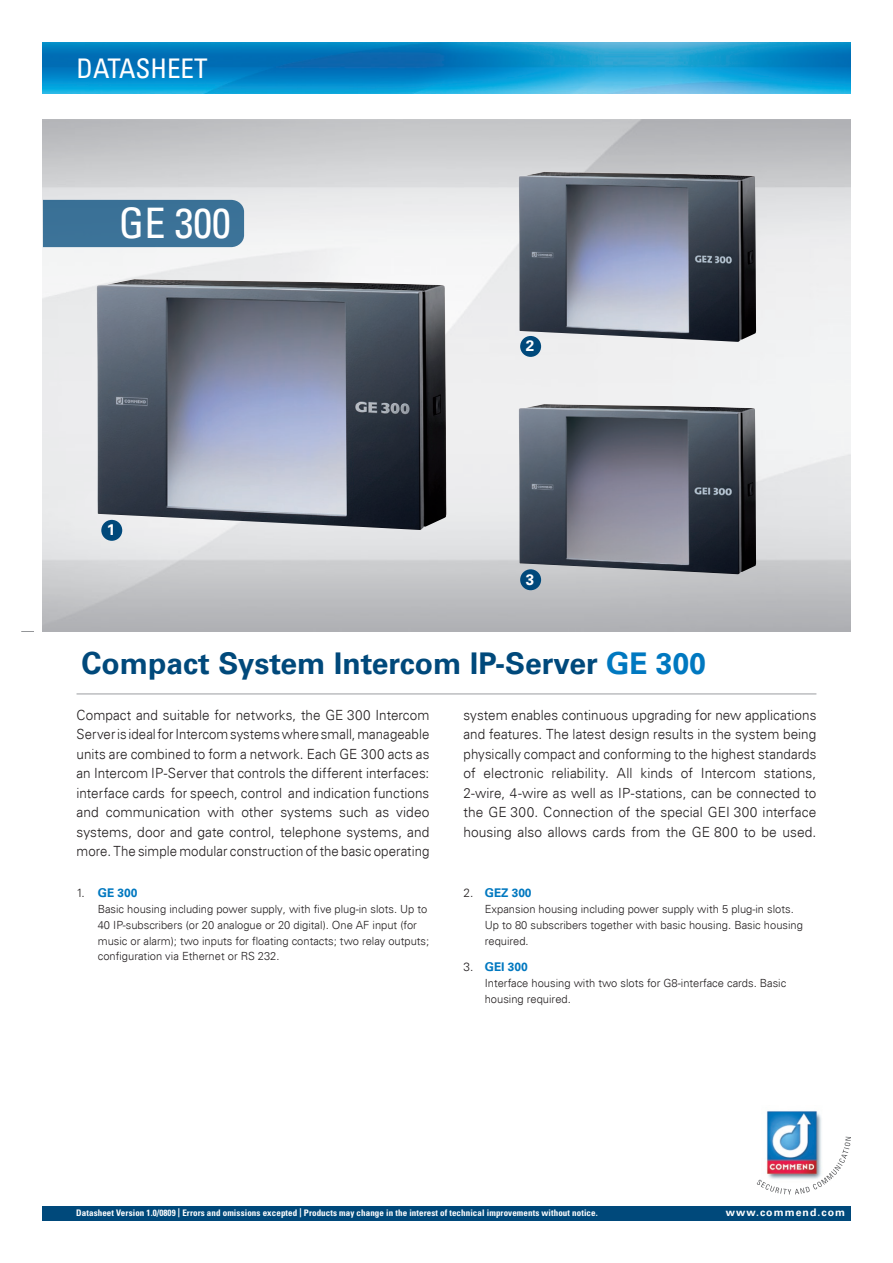
<style>
.page{position:relative;width:893px;height:1263px;background:#fff}
.page>*{position:absolute;margin:0;border:0;box-sizing:border-box;transform-origin:0 0}
.t1{font:condensed 42px "Univers LT Std";color:#fff}
.t2{font:700 30px "Univers Com 65";color:#00497b}
.t3{font:condensed 27px "Univers LT Std";color:#fff}
.t4{font:700 15.3px "Univers Com 65";color:#fff}
.t5{font:300 14.1px/19.5px "Univers Com 45";letter-spacing:.005em;color:#231f20;text-align:justify;scale:.96 1}
.t6{font:700 12px "Univers Com 65";color:#0078c0}
.t7{font:300 11.25px/15.8px "Univers Com 45";color:#231f20}
.t8{font:11.25px "Univers Com 55 Roman";color:#fff}
.t9{font:700 10.5px "Univers Com 65";letter-spacing:.1em;color:#fff}
.t10{font:700 condensed 9px "Univers LT Std";letter-spacing:.01em;color:#fff}
.s1{color:#0078c0}
.s2{font-family:"Univers Com 45";font-weight:300;color:#231f20}
.s3{color:#adc7e7}
</style>
<div class="page">
<img style="left:43px;top:43px;width:807px;height:51px">
<img style="left:43px;top:119px;width:807px;height:512px">
<hr style="left:77px;top:693px;width:739px;height:2px;background:#bcbdc0">
<div style="left:43px;top:1205px;width:807px;height:15px;background:#00497b"></div>
<img style="left:766px;top:1110px;width:56px;height:27px">
<svg style="left:756px;top:1137px;width:94px;height:57px"></svg>
<svg style="left:21px;top:631px;width:13px;height:1px"></svg>
<img style="left:97px;top:279px;width:349px;height:251px">
<img style="left:519px;top:404px;width:237px;height:170px">
<img style="left:519px;top:172px;width:237px;height:170px">
<div style="left:43px;top:200px;width:201px;height:47px;background:#3b7298"></div>
<div style="left:101px;top:520px;width:21px;height:21px;background:#00497b;border-radius:50%"></div>
<div style="left:520px;top:336px;width:21px;height:21px;background:#00497b;border-radius:50%"></div>
<div style="left:520px;top:569px;width:21px;height:21px;background:#00497b;border-radius:50%"></div>
<h3 class="t3" style="left:77px;top:51px;width:133px">DATASHEET</h3>
<h1 class="t1" style="left:119px;top:197px;width:113px">GE 300</h1>
<p class="t4" style="left:107px;top:521px;width:10px">1</p>
<p class="t4" style="left:526px;top:337px;width:10px">2</p>
<p class="t4" style="left:526px;top:570px;width:10px">3</p>
<h2 class="t2" style="left:82px;top:646px;width:626px">Compact System Intercom IP-Server <span class="s1">GE 300</span></h2>
<p class="t5" style="left:77px;top:705px;width:369px">Compact and suitable for networks, the GE 300 Intercom Server is ideal for Intercom systems where small, manageable units are combined to form a network. Each GE 300 acts as an Intercom IP-Server that controls the different interfaces: interface cards for speech, control and indication functions and communication with other systems such as video systems, door and gate control, telephone systems, and more. The simple modular construction of the basic operating</p>
<p class="t5" style="left:463px;top:705px;width:369px">system enables continuous upgrading for new applications and features. The latest design results in the system being physically compact and conforming to the highest standards of electronic reliability. All kinds of Intercom stations, 2‑wire, 4-wire as well as IP-stations, can be connected to the GE 300. Connection of the special GEI 300 interface housing also allows cards from the GE 800 to be used.</p>
<p class="t6" style="left:77px;top:886px;width:62px"><span class="s2">1.</span> GE 300</p>
<p class="t7" style="left:98px;top:901px;width:333px">Basic housing including power supply, with five plug-in slots. Up to 40 IP-subscribers (or 20 analogue or 20 digital). One AF input (for music or alarm); two inputs for floating contacts; two relay outputs; configuration via Ethernet or RS 232.</p>
<p class="t6" style="left:463px;top:886px;width:70px"><span class="s2">2.</span> GEZ 300</p>
<p class="t7" style="left:485px;top:901px;width:320px">Expansion housing including power supply with 5 plug-in slots.<br>Up to 80 subscribers together with basic housing. Basic housing required.</p>
<p class="t6" style="left:463px;top:960px;width:66px"><span class="s2">3.</span> GEI 300</p>
<p class="t7" style="left:485px;top:975px;width:303px">Interface housing with two slots for G8-interface cards. Basic housing required.</p>
<p class="t10" style="left:76px;top:1207px;width:523px">Datasheet Version 1.0/0809 | Errors and omissions excepted | Products may change in the interest of technical improvements without notice.</p>
<p class="t8" style="left:784px;top:1206px;width:33px">P 1 <span class="s3">| 8</span></p>
<p class="t9" style="left:726px;top:1206px;width:121px">www.commend.com</p>
</div>
